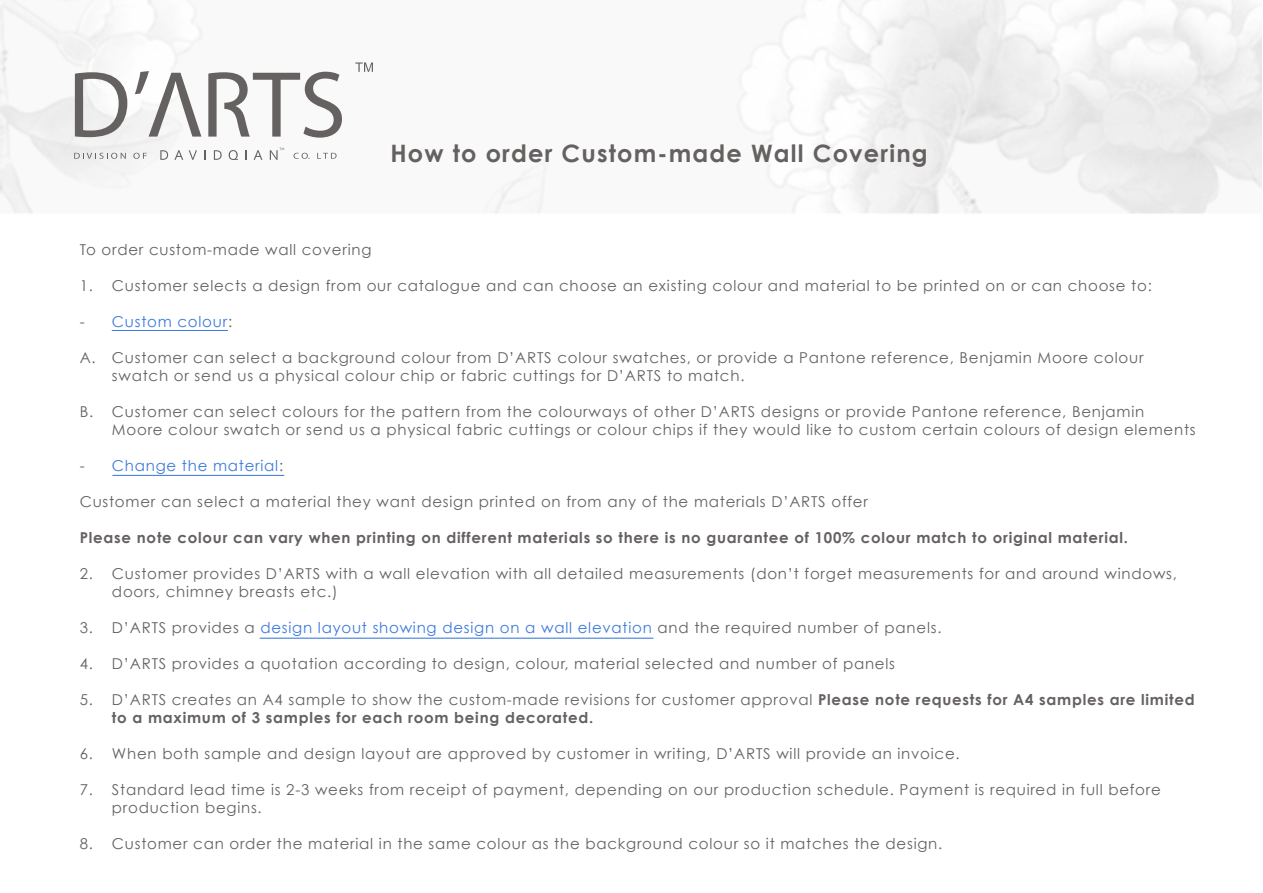
<style>
.page{position:relative;width:1263px;height:893px;background:#fff}
.page>*{position:absolute;margin:0;border:0;box-sizing:border-box;transform-origin:0 0}
.t1{font:700 24px "Century Gothic";letter-spacing:.05em;color:#656160}
.t2{font:15px/18px "Century Gothic";letter-spacing:.05em;color:#656160}
.t3{font:700 15px/18px "Century Gothic";letter-spacing:.05em;color:#656160}
.t4{font:15px "Century Gothic";letter-spacing:.05em;color:#3c7adc}
.s1{color:#656160}
.s2{color:#3c7adc}
.s3{font-weight:400}
</style>
<div class="page">
<hr style="left:112px;top:475px;width:172px;height:1px;background:#3c7adc">
<hr style="left:260px;top:638px;width:393px;height:1px;background:#3c7adc">
<img style="left:0;top:0;width:1262px;height:214px">
<svg style="left:74px;top:153px;width:52px;height:6px"></svg>
<svg style="left:133px;top:153px;width:14px;height:6px"></svg>
<svg style="left:293px;top:153px;width:17px;height:6px"></svg>
<svg style="left:317px;top:153px;width:20px;height:6px"></svg>
<svg style="left:75px;top:72px;width:52px;height:65px"></svg>
<svg style="left:135px;top:71px;width:66px;height:66px"></svg>
<svg style="left:208px;top:72px;width:134px;height:66px"></svg>
<svg style="left:355px;top:62px;width:18px;height:10px"></svg>
<svg style="left:160px;top:150px;width:8px;height:10px"></svg>
<svg style="left:174px;top:150px;width:9px;height:10px"></svg>
<svg style="left:189px;top:150px;width:8px;height:10px"></svg>
<svg style="left:204px;top:150px;width:2px;height:10px"></svg>
<svg style="left:214px;top:150px;width:8px;height:10px"></svg>
<svg style="left:229px;top:150px;width:9px;height:10px"></svg>
<svg style="left:254px;top:150px;width:8px;height:10px"></svg>
<svg style="left:270px;top:148px;width:14px;height:12px"></svg>
<hr style="left:112px;top:330px;width:116px;height:1px;background:#3c7adc">
<h1 class="t1" style="left:390px;top:135px;width:539px">How to order Custom-made Wall Covering</h1>
<p class="t2" style="left:80px;top:240px;width:293px">To order custom-made wall covering</p>
<p class="t2" style="left:80px;top:276px;width:1073px">1. Customer selects a design from our catalogue and can choose an existing colour and material to be printed on or can choose to:</p>
<p class="t4" style="left:80px;top:311px;width:154px"><span class="s1">-</span> Custom colour<span class="s1">:</span></p>
<p class="t2" style="left:112px;top:348px;width:1033px;text-indent:-32px">A. Customer can select a background colour from D’ARTS colour swatches, or provide a Pantone reference, Benjamin Moore colour swatch or send us a physical colour chip or fabric cuttings for D’ARTS to match.</p>
<p class="t2" style="left:112px;top:402px;width:1085px;text-indent:-32px">B. Customer can select colours for the pattern from the colourways of other D’ARTS designs or provide Pantone reference, Benjamin<br>Moore colour swatch or send us a physical fabric cuttings or colour chips if they would like to custom certain colours of design elements</p>
<p class="t4" style="left:80px;top:455px;width:205px"><span class="s1">-</span> Change the material<span class="s1">:</span></p>
<p class="t2" style="left:80px;top:492px;width:790px">Customer can select a material they want design printed on from any of the materials D’ARTS offer</p>
<p class="t3" style="left:80px;top:528px;width:1050px">Please note colour can vary when printing on different materials so there is no guarantee of 100% colour match to original material.</p>
<p class="t2" style="left:112px;top:564px;width:1066px;text-indent:-32px">2. Customer provides D’ARTS with a wall elevation with all detailed measurements (don’t forget measurements for and around windows, doors, chimney breasts etc.)</p>
<p class="t2" style="left:80px;top:618px;width:863px">3. D’ARTS provides a <span class="s2">design layout showing design on a wall elevation</span> and the required number of panels.</p>
<p class="t2" style="left:80px;top:654px;width:817px">4. D’ARTS provides a quotation according to design, colour, material selected and number of panels</p>
<p class="t3" style="left:112px;top:690px;width:1084px;text-indent:-32px"><span class="s3">5. D’ARTS creates an A4 sample to show the custom-made revisions for customer approval</span> Please note requests for A4 samples are limited to a maximum of 3 samples for each room being decorated.</p>
<p class="t2" style="left:80px;top:744px;width:881px">6. When both sample and design layout are approved by customer in writing, D’ARTS will provide an invoice.</p>
<p class="t2" style="left:112px;top:780px;width:1050px;text-indent:-32px">7. Standard lead time is 2-3 weeks from receipt of payment, depending on our production schedule. Payment is required in full before production begins.</p>
<p class="t2" style="left:80px;top:834px;width:864px">8. Customer can order the material in the same colour as the background colour so it matches the design.</p>
</div>
